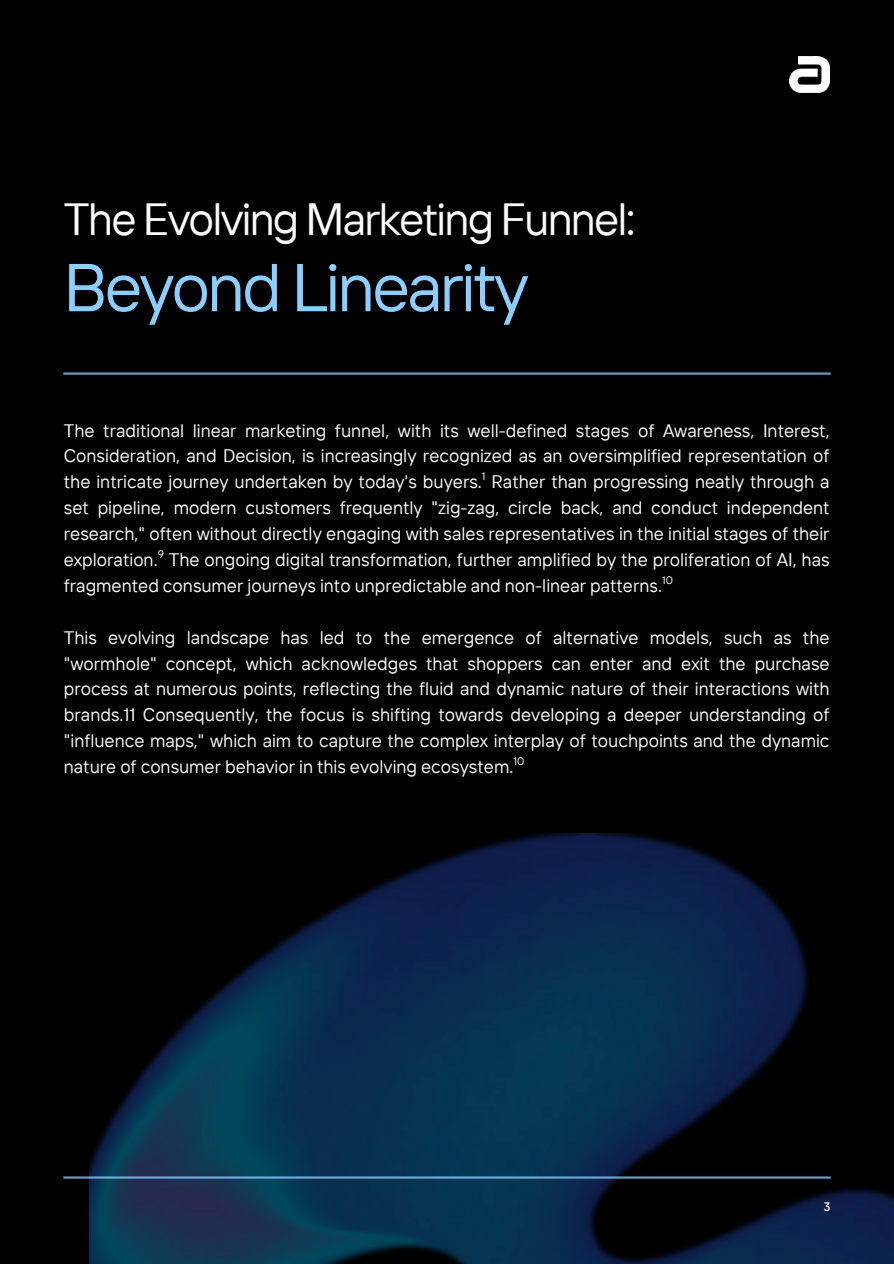
<style>
.page{position:relative;width:894px;height:1264px;background:#fff}
.page>*{position:absolute;margin:0;border:0;box-sizing:border-box;transform-origin:0 0}
.t1{font:67.5px "TT Interphases";letter-spacing:-.04em;color:#8bceff}
.t2{font:45px "TT Interphases";letter-spacing:-.04em;color:#fafafa}
.t3{font:18px/26px "TT Interphases";color:#fafafa;text-align:justify}
.t4{font:500 12px "Jet Brains Mono";color:#fafafa}
.t5{font:10.8px "TT Interphases";color:#fafafa}
</style>
<div class="page">
<div style="left:0;top:0;width:893px;height:1263px;background:#000"></div>
<hr style="left:63px;top:372px;width:767px;height:3px;background:#8bceff">
<img style="left:789px;top:57px;width:39px;height:36px">
<img style="left:89px;top:833px;width:804px;height:430px">
<hr style="left:63px;top:1176px;width:767px;height:2px;background:#8bceff">
<h2 class="t2" style="left:63px;top:190px;width:573px">The Evolving Marketing Funnel:</h2>
<h1 class="t1" style="left:63px;top:244px;width:466px">Beyond Linearity</h1>
<p class="t3" style="left:64px;top:417px;width:767px">The traditional linear marketing funnel, with its well-defined stages of Awareness, Interest, Consideration, and Decision, is increasingly recognized as an oversimplified representation of the intricate journey undertaken by today's buyers. Rather than progressing neatly through a set pipeline, modern customers frequently "zig-zag, circle back, and conduct independent research," often without directly engaging with sales representatives in the initial stages of their exploration. The ongoing digital transformation, further amplified by the proliferation of AI, has fragmented consumer journeys into unpredictable and non-linear patterns.</p>
<p class="t5" style="left:482px;top:469px;width:5px">1</p>
<p class="t5" style="left:158px;top:547px;width:8px">9</p>
<p class="t5" style="left:661px;top:573px;width:12px">10</p>
<p class="t3" style="left:64px;top:624px;width:767px">This evolving landscape has led to the emergence of alternative models, such as the "wormhole" concept, which acknowledges that shoppers can enter and exit the purchase process at numerous points, reflecting the fluid and dynamic nature of their interactions with brands.11 Consequently, the focus is shifting towards developing a deeper understanding of "influence maps," which aim to capture the complex interplay of touchpoints and the dynamic nature of consumer behavior in this evolving ecosystem.<sup>10</sup></p>
<p class="t4" style="left:823px;top:1199px;width:9px">3</p>
</div>
